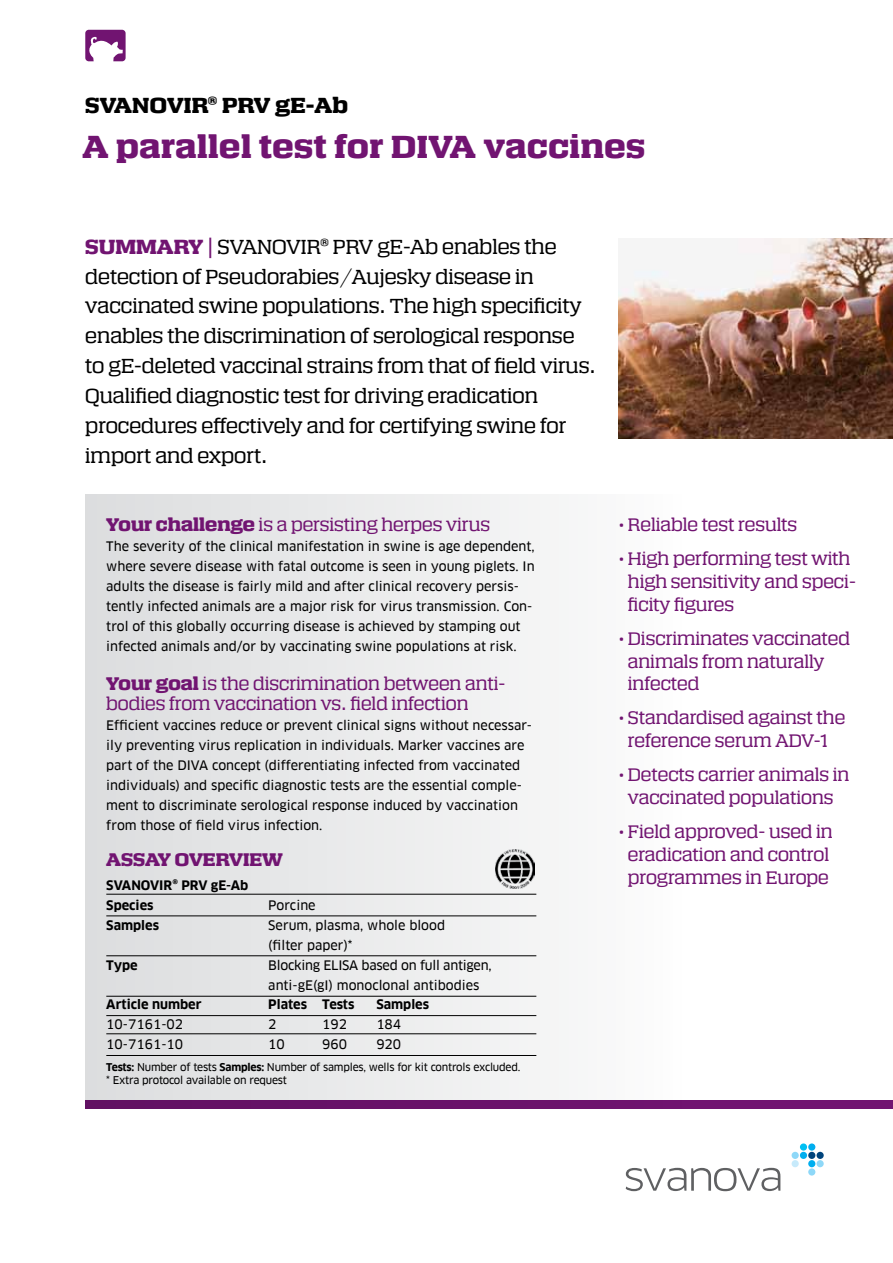
<style>
.page{position:relative;width:893px;height:1263px;background:#fff}
.page>*{position:absolute;margin:0;border:0;box-sizing:border-box;transform-origin:0 0}
.t1{font:700 29.85px "Calypso E";letter-spacing:.02em;color:#711471}
.t2{font:700 20.4px "Calypso E";letter-spacing:.01em;color:#000}
.t3{font:19.2px/29.8px "Calypso E";color:#000}
.t4{font:17.1px/23px "Calypso E";color:#711471}
.t5{font:700 17.1px "Calypso E";color:#711471}
.t6{font:12.75px/20px "Clan Offc News";color:#000}
.t7{font:700 12.75px/20px "Clan Offc";color:#000}
.t8{font:12.75px/20px "Clan Offc News";letter-spacing:-.02em;color:#000}
.t9{font:10.5px/13.5px "Clan Offc News";letter-spacing:-.02em;color:#000}
.s1{font-weight:700;color:#711471}
.s2{font-weight:700}
.s3{font-family:"Clan Offc";font-weight:700}
</style>
<div class="page">
<div style="left:85px;top:494px;width:604px;height:615px;background:linear-gradient(to right,#dbdcdd,#fdfdfd)"></div>
<div style="left:800px;top:1152px;width:7px;height:7px;background:#00aeef;border-radius:50%"></div>
<div style="left:808px;top:1168px;width:7px;height:7px;background:#8ed8f8;border-radius:50%"></div>
<div style="left:816px;top:1152px;width:8px;height:7px;background:#00447c;border-radius:50%"></div>
<div style="left:792px;top:1160px;width:7px;height:7px;background:#c7eafb;border-radius:50%"></div>
<div style="left:808px;top:1143px;width:7px;height:7px;background:#00aeef;border-radius:50%"></div>
<div style="left:808px;top:1152px;width:7px;height:7px;background:#00447c;border-radius:50%"></div>
<div style="left:816px;top:1160px;width:8px;height:7px;background:#8ed8f8;border-radius:50%"></div>
<div style="left:792px;top:1152px;width:7px;height:7px;background:#8ed8f8;border-radius:50%"></div>
<div style="left:800px;top:1143px;width:7px;height:7px;background:#00c0f3;border-radius:50%"></div>
<div style="left:808px;top:1160px;width:7px;height:7px;background:#00aeef;border-radius:50%"></div>
<svg style="left:626px;top:1168px;width:154px;height:23px"></svg>
<img style="left:619px;top:238px;width:274px;height:200px">
<div style="left:85px;top:1100px;width:808px;height:9px;background:#6a126b"></div>
<hr style="left:106px;top:894px;width:430px;height:1px;background:#000">
<hr style="left:106px;top:916px;width:430px;height:1px;background:#000">
<hr style="left:106px;top:955px;width:430px;height:1px;background:#000">
<hr style="left:106px;top:996px;width:430px;height:1px;background:#000">
<hr style="left:106px;top:1015px;width:430px;height:1px;background:#000">
<hr style="left:106px;top:1033px;width:430px;height:1px;background:#000">
<hr style="left:106px;top:1055px;width:430px;height:1px;background:#000">
<svg style="left:85px;top:30px;width:41px;height:31px"></svg>
<img style="left:496px;top:849px;width:39px;height:39px">
<h2 class="t2" style="left:85px;top:89px;width:264px">SVANOVIR® PRV gE-Ab</h2>
<h1 class="t1" style="left:82px;top:122px;width:564px">A parallel test for DIVA vaccines</h1>
<p class="t3" style="left:85px;top:230px;width:512px"><span class="s1">SUMMARY |</span> SVANOVIR® PRV gE-Ab enables the detection of Pseudorabies/Aujesky disease in vaccinated swine populations. The high specificity enables the discrimination of serological response to gE-deleted vaccinal strains from that of field virus.<br>Qualified diagnostic test for driving eradication procedures effectively and for certifying swine for import and export.</p>
<h3 class="t4" style="left:106px;top:512px;width:385px"><span class="s2">Your challenge</span> is a persisting herpes virus</h3>
<p class="t6" style="left:106px;top:536px;width:430px">The severity of the clinical manifestation in swine is age dependent, where severe disease with fatal outcome is seen in young piglets. In adults the disease is fairly mild and after clinical recovery persis&shy;tently infected animals are a major risk for virus transmission. Con&shy;trol of this globally occurring disease is achieved by stamping out infected animals and/or by vaccinating swine populations at risk.</p>
<h3 class="t4" style="left:106px;top:673px;width:401px;line-height:20px"><span class="s2">Your goal</span> is the discrimination between anti&shy;bodies from vaccination vs. field infection</h3>
<p class="t6" style="left:106px;top:716px;width:427px">Efficient vaccines reduce or prevent clinical signs without necessar&shy;ily preventing virus replication in individuals. Marker vaccines are part of the DIVA concept (differentiating infected from vaccinated individuals) and specific diagnostic tests are the essential comple&shy;ment to discriminate serological response induced by vaccination from those of field virus infection.</p>
<h3 class="t5" style="left:106px;top:845px;width:178px">ASSAY OVERVIEW</h3>
<p class="t7" style="left:106px;top:875px;width:144px">SVANOVIR® PRV gE-Ab<br>Species</p>
<p class="t6" style="left:268px;top:895px;width:49px">Porcine</p>
<p class="t7" style="left:106px;top:915px;width:54px">Samples</p>
<p class="t6" style="left:268px;top:915px;width:178px">Serum, plasma, whole blood (filter paper)*</p>
<p class="t7" style="left:106px;top:955px;width:33px">Type</p>
<p class="t8" style="left:268px;top:955px;width:225px">Blocking ELISA based on full antigen, anti-gE(gI) monoclonal antibodies</p>
<p class="t7" style="left:106px;top:995px;width:97px">Article number</p>
<p class="t7" style="left:268px;top:995px;width:88px">Plates Tests</p>
<p class="t7" style="left:376px;top:995px;width:54px">Samples</p>
<p class="t6" style="left:106px;top:1015px;width:78px">10-7161-02</p>
<p class="t6" style="left:268px;top:1015px;width:10px">2</p>
<p class="t6" style="left:322px;top:1015px;width:26px">192</p>
<p class="t6" style="left:376px;top:1015px;width:26px">184</p>
<p class="t6" style="left:106px;top:1035px;width:78px">10-7161-10</p>
<p class="t6" style="left:268px;top:1035px;width:18px">10</p>
<p class="t6" style="left:322px;top:1035px;width:26px">960</p>
<p class="t6" style="left:376px;top:1035px;width:26px">920</p>
<p class="t9" style="left:106px;top:1060px;width:416px"><span class="s3">Tests:</span> Number of tests <span class="s3">Samples:</span> Number of samples, wells for kit controls excluded. * Extra protocol available on request</p>
<h3 class="t4" style="left:619px;top:512px;width:180px">• Reliable test results</h3>
<h3 class="t4" style="left:628px;top:546px;width:230px;text-indent:-9px">• High performing test with high sensitivity and speci&shy;ficity figures</h3>
<h3 class="t4" style="left:628px;top:626px;width:224px;text-indent:-9px">• Discriminates vaccinated animals from naturally infected</h3>
<h3 class="t4" style="left:619px;top:705px;width:228px;text-align:center">• Standardised against the reference serum ADV-1</h3>
<h3 class="t4" style="left:619px;top:762px;width:232px;text-align:center">• Detects carrier animals in vaccinated populations</h3>
<h3 class="t4" style="left:619px;top:819px;width:216px;text-align:center">• Field approved- used in eradication and control programmes in Europe</h3>
</div>
